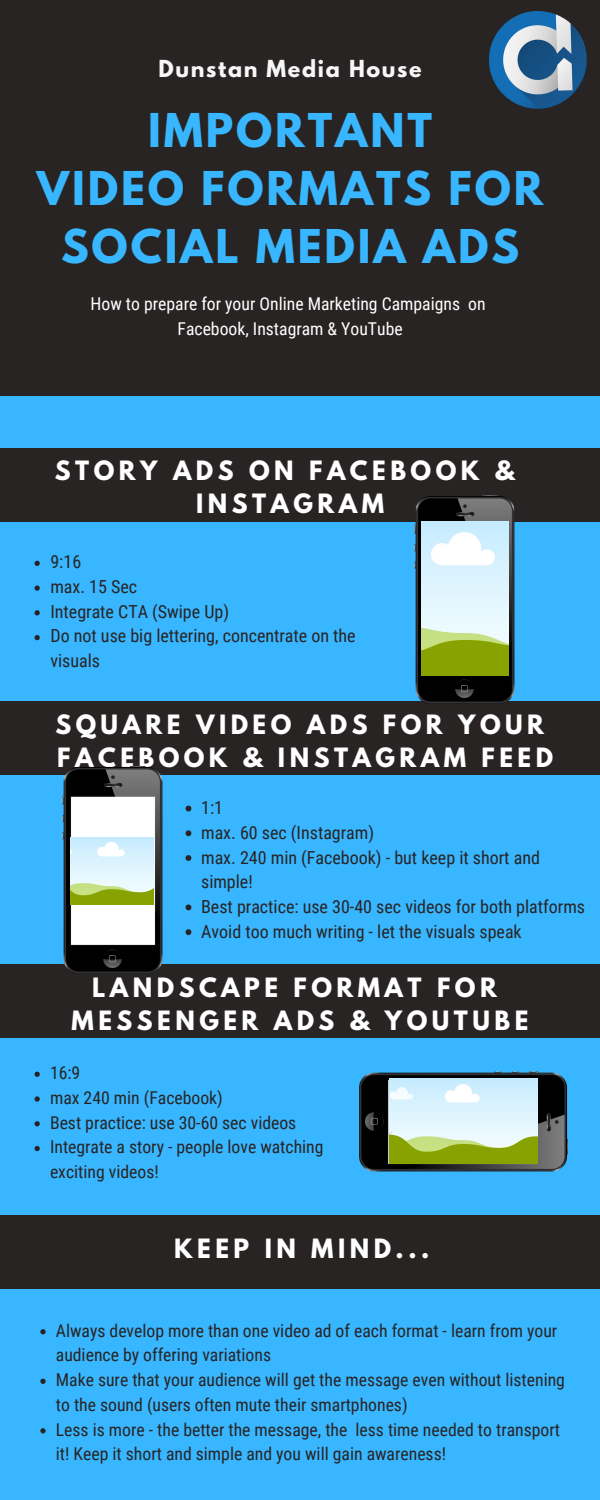
<style>
.page{position:relative;width:600px;height:1500px;background:#38b6ff}
.page>*{position:absolute;margin:0;border:0;box-sizing:border-box;transform-origin:0 0}
.t1{font:700 41.3px/57.8px "League Spartan";letter-spacing:.07em;color:#38b6ff;text-align:center}
.t2{font:700 23.6px/33px "League Spartan";letter-spacing:.19em;color:#fff;text-align:center}
.t3{font:700 20.8px "League Spartan";letter-spacing:.08em;color:#f6f6f6}
.t4{font:18px/24.7px "Roboto Condensed";color:#282423}
.t5{font:17.7px/24.8px "Roboto Condensed";color:#282423}
.t6{font:17.7px/24.8px "Roboto Condensed";color:#fff;text-align:center}
</style>
<div class="page">
<div style="left:0;top:0;width:600px;height:396px;background:#282423"></div>
<div style="left:0;top:449px;width:600px;height:72px;background:#282423"></div>
<svg style="left:35px;top:561px;width:5px;height:5px"></svg>
<svg style="left:35px;top:585px;width:5px;height:6px"></svg>
<svg style="left:35px;top:610px;width:5px;height:5px"></svg>
<svg style="left:35px;top:635px;width:5px;height:5px"></svg>
<div style="left:0;top:702px;width:600px;height:73px;background:#282423"></div>
<svg style="left:186px;top:806px;width:5px;height:5px"></svg>
<svg style="left:186px;top:830px;width:5px;height:6px"></svg>
<svg style="left:186px;top:855px;width:5px;height:6px"></svg>
<svg style="left:186px;top:905px;width:5px;height:5px"></svg>
<svg style="left:186px;top:929px;width:5px;height:6px"></svg>
<div style="left:0;top:965px;width:600px;height:73px;background:#282423"></div>
<svg style="left:35px;top:1072px;width:5px;height:5px"></svg>
<svg style="left:35px;top:1096px;width:5px;height:6px"></svg>
<svg style="left:35px;top:1121px;width:5px;height:5px"></svg>
<svg style="left:35px;top:1146px;width:5px;height:5px"></svg>
<div style="left:0;top:1215px;width:600px;height:73px;background:#282423"></div>
<svg style="left:40px;top:1329px;width:6px;height:5px"></svg>
<svg style="left:40px;top:1379px;width:6px;height:5px"></svg>
<svg style="left:40px;top:1428px;width:6px;height:5px"></svg>
<img style="left:412px;top:496px;width:104px;height:207px">
<img style="left:60px;top:766px;width:104px;height:207px">
<img style="left:359px;top:1071px;width:208px;height:101px">
<img style="left:71px;top:838px;width:83px;height:67px">
<img style="left:422px;top:521px;width:86px;height:154px">
<img style="left:390px;top:1078px;width:147px;height:85px">
<img style="left:490px;top:11px;width:96px;height:98px">
<p class="t3" style="left:159px;top:59px;width:264px">Dunstan Media House</p>
<h1 class="t1" style="left:37px;top:107px;width:508px">IMPORTANT<br>VIDEO FORMATS FOR<br>SOCIAL MEDIA ADS</h1>
<p class="t6" style="left:91px;top:292px;width:397px">How to prepare for your Online Marketing Campaigns on<br>Facebook, Instagram &amp; YouTube</p>
<h2 class="t2" style="left:55px;top:457px;width:461px">STORY ADS ON FACEBOOK &amp;<br>INSTAGRAM</h2>
<p class="t4" style="left:50px;top:550px;width:307px">9:16<br>max. 15 Sec<br>Integrate CTA (Swipe Up)<br>Do not use big lettering, concentrate on the visuals</p>
<h2 class="t2" style="left:55px;top:711px;width:499px;text-align:left">SQUARE VIDEO ADS FOR YOUR<br>FACEBOOK &amp; INSTAGRAM FEED</h2>
<p class="t4" style="left:201px;top:796px;width:385px">1:1<br>max. 60 sec (Instagram)<br>max. 240 min (Facebook) - but keep it short and simple!<br>Best practice: use 30-40 sec videos for both platforms<br>Avoid too much writing - let the visuals speak</p>
<h2 class="t2" style="left:72px;top:974px;width:458px">LANDSCAPE FORMAT FOR<br>MESSENGER ADS &amp; YOUTUBE</h2>
<p class="t5" style="left:50px;top:1061px;width:275px">16:9<br>max 240 min (Facebook)<br>Best practice: use 30-60 sec videos<br>Integrate a story - people love watching exciting videos!</p>
<h2 class="t2" style="left:174px;top:1235px;width:257px">KEEP IN MIND...</h2>
<p class="t5" style="left:56px;top:1318px;width:511px">Always develop more than one video ad of each format - learn from your audience by offering variations<br>Make sure that your audience will get the message even without listening to the sound (users often mute their smartphones)<br>Less is more - the better the message, the less time needed to transport it! Keep it short and simple and you will gain awareness!</p>
</div>
